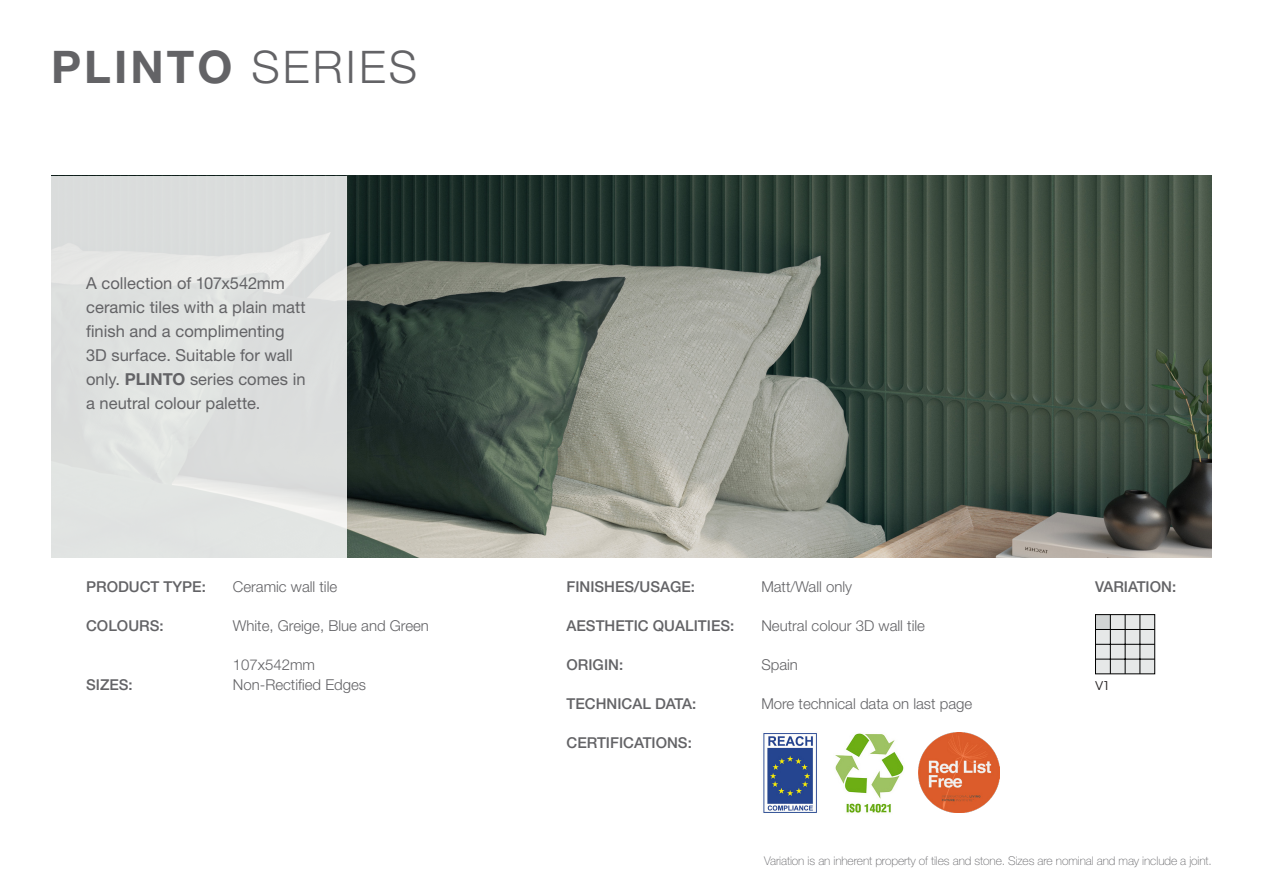
<style>
.page{position:relative;width:1263px;height:893px;background:#fff}
.page>*{position:absolute;margin:0;border:0;box-sizing:border-box;transform-origin:0 0}
.t1{font:700 45px "Helvetica Neue LT Std";letter-spacing:.07em;color:#636366}
.t2{font:16.5px/24px "Helvetica Neue LT Std";color:#636366}
.t3{font:300 15px "Helvetica Neue LT Std";color:#636366}
.t4{font:500 15px "Helvetica Neue LT Std";color:#636366}
.t5{font:100 12px "Helvetica Neue LT Std";letter-spacing:-.01em;color:#636366}
.t6{font:12px "ITC Avant Garde Std";color:#231f20}
.s1{font-weight:300}
.s2{font-weight:700}
</style>
<div class="page">
<img style="left:347px;top:176px;width:865px;height:382px">
<div style="left:51px;top:176px;width:296px;height:382px;background:#dde0df"></div>
<div style="left:1095px;top:614px;width:60px;height:60px;background:#e6e8e8"></div>
<div style="left:1096px;top:615px;width:14px;height:14px;background:#d1d4d4"></div>
<div style="left:1095px;top:614px;width:60px;height:60px;border:1px solid #000"></div>
<hr style="left:1110px;top:615px;width:1px;height:59px;background:#000">
<hr style="left:1125px;top:615px;width:1px;height:59px;background:#000">
<hr style="left:1140px;top:615px;width:1px;height:59px;background:#000">
<hr style="left:1095px;top:659px;width:60px;height:1px;background:#000">
<hr style="left:1095px;top:644px;width:60px;height:1px;background:#000">
<hr style="left:1095px;top:629px;width:60px;height:1px;background:#000">
<img style="left:918px;top:732px;width:81px;height:81px">
<img style="left:835px;top:733px;width:69px;height:80px">
<img style="left:763px;top:733px;width:54px;height:80px">
<h1 class="t1" style="left:51px;top:39px;width:368px">PLINTO <span class="s1">SERIES</span></h1>
<p class="t2" style="left:86px;top:271px;width:221px">A collection of 107x542mm ceramic tiles with a plain matt finish and a complimenting<br>3D surface. Suitable for wall only. <span class="s2">PLINTO</span> series comes in a neutral colour palette.</p>
<p class="t4" style="left:86px;top:578px;width:121px">PRODUCT TYPE:</p>
<p class="t4" style="left:86px;top:617px;width:79px">COLOURS:</p>
<p class="t4" style="left:86px;top:676px;width:48px">SIZES:</p>
<p class="t3" style="left:233px;top:578px;width:106px">Ceramic wall tile</p>
<p class="t3" style="left:233px;top:617px;width:198px">White, Greige, Blue and Green</p>
<p class="t3" style="left:233px;top:656px;width:84px">107x542mm</p>
<p class="t3" style="left:233px;top:675px;width:135px">Non-Rectified Edges</p>
<p class="t4" style="left:566px;top:578px;width:130px">FINISHES/USAGE:</p>
<p class="t4" style="left:566px;top:617px;width:169px">AESTHETIC QUALITIES:</p>
<p class="t4" style="left:566px;top:656px;width:58px">ORIGIN:</p>
<p class="t4" style="left:566px;top:695px;width:131px">TECHNICAL DATA:</p>
<p class="t4" style="left:566px;top:734px;width:127px">CERTIFICATIONS:</p>
<p class="t3" style="left:761px;top:578px;width:92px">Matt/Wall only</p>
<p class="t3" style="left:761px;top:617px;width:165px">Neutral colour 3D wall tile</p>
<p class="t3" style="left:761px;top:656px;width:38px">Spain</p>
<p class="t3" style="left:761px;top:695px;width:212px">More technical data on last page</p>
<p class="t4" style="left:1095px;top:578px;width:83px">VARIATION:</p>
<p class="t6" style="left:1095px;top:679px;width:17px">V1</p>
<p class="t5" style="left:764px;top:854px;width:449px">Variation is an inherent property of tiles and stone. Sizes are nominal and may include a joint.</p>
</div>
